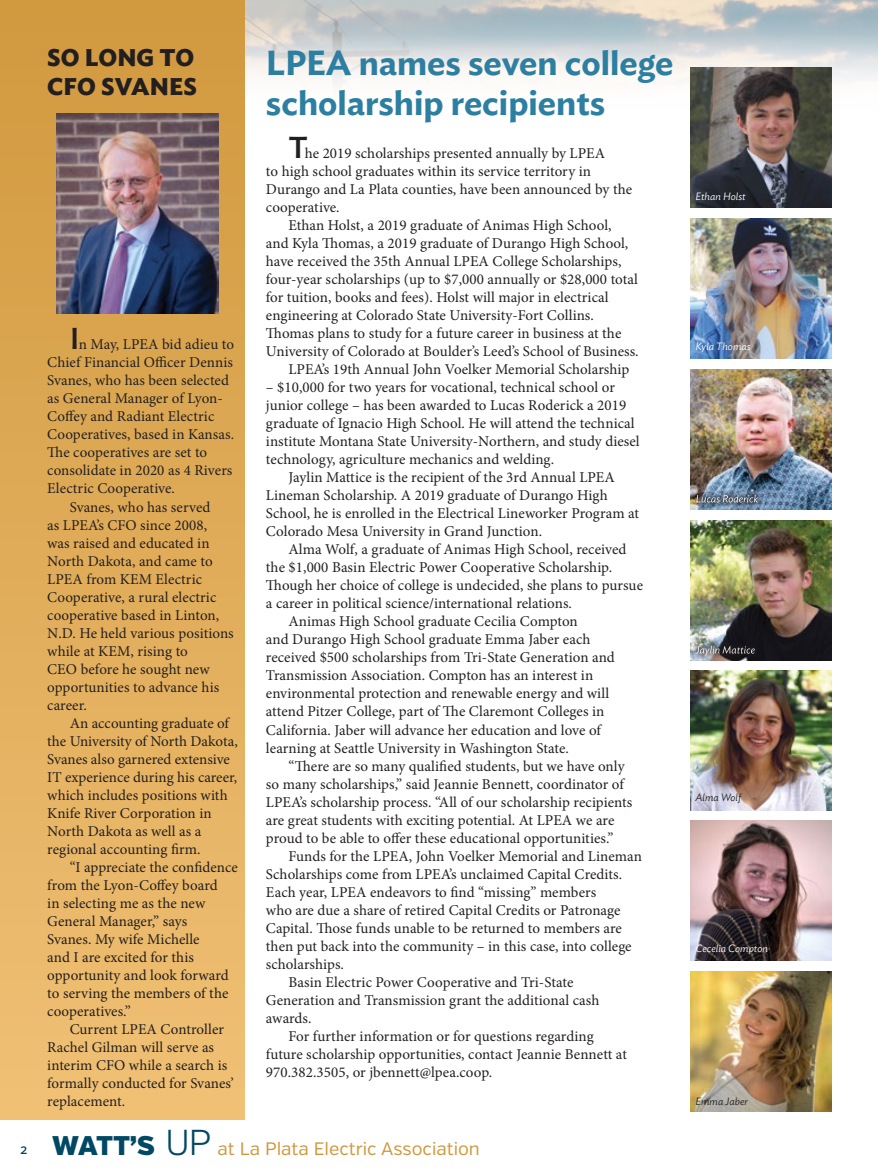
<style>
.page{position:relative;width:878px;height:1175px;background:#fff}
.page>*{position:absolute;margin:0;border:0;box-sizing:border-box;transform-origin:0 0}
.t1{font:600 34.5px/40.5px "Ideal Sans";color:#2d7fa1}
.t2{font:700 24px/28.8px "Ideal Sans";letter-spacing:.005em;color:#231f20}
.t3{font:18px "Verb";color:#d0983d}
.t4{font:15px/18px "Minion Pro";letter-spacing:.005em;color:#231f20}
.t5{font:italic 300 10.5px "Ideal Sans";letter-spacing:.005em;color:#fff}
.t6{font:italic 300 10.5px "Ideal Sans";letter-spacing:.005em;color:#231f20}
.s1{font-family:"Ideal Sans";font-weight:500;font-size:30px}
.s2{font-family:"Ideal Sans";font-size:15px;color:#004863}
.s3{font-weight:900;font-size:27px;color:#004863}
.s4{font-weight:300;font-size:36px;color:#004863}
</style>
<div class="page">
<img style="left:244px;top:0;width:634px;height:9px">
<svg style="left:244px;top:9px;width:634px;height:100px"></svg>
<div style="left:0;top:0;width:244px;height:1119px;background:linear-gradient(to bottom,#cf983f,#f0c075)"></div>
<img style="left:56px;top:113px;width:162px;height:200px">
<img style="left:690px;top:671px;width:141px;height:139px">
<img style="left:690px;top:820px;width:141px;height:140px">
<img style="left:690px;top:68px;width:141px;height:139px">
<img style="left:690px;top:972px;width:141px;height:139px">
<img style="left:690px;top:219px;width:141px;height:139px">
<img style="left:690px;top:370px;width:141px;height:139px">
<img style="left:690px;top:520px;width:141px;height:140px">
<div style="left:689px;top:487px;width:75px;height:23px;background:#231f20;opacity:.75"></div>
<svg style="left:696px;top:495px;width:62px;height:7px"></svg>
<div style="left:688px;top:638px;width:73px;height:24px;background:#231f20;opacity:.75"></div>
<svg style="left:695px;top:646px;width:59px;height:9px"></svg>
<h2 class="t2" style="left:47px;top:42px;width:151px">SO LONG TO<br>CFO SVANES</h2>
<p class="t4" style="left:70px;top:336px;width:166px"><span class="s1">I</span>n May, LPEA bid adieu to</p>
<p class="t4" style="left:47px;top:354px;width:187px">Chief Financial Officer Dennis</p>
<p class="t4" style="left:47px;top:372px;width:183px">Svanes, who has been selected</p>
<p class="t4" style="left:47px;top:390px;width:177px">as General Manager of Lyon-</p>
<p class="t4" style="left:47px;top:408px;width:169px">Coffey and Radiant Electric</p>
<p class="t4" style="left:47px;top:426px;width:188px">Cooperatives, based in Kansas.</p>
<p class="t4" style="left:47px;top:444px;width:161px">The cooperatives are set to</p>
<p class="t4" style="left:47px;top:462px;width:187px">consolidate in 2020 as 4 Rivers</p>
<p class="t4" style="left:47px;top:480px;width:129px">Electric Cooperative.</p>
<p class="t4" style="left:70px;top:498px;width:142px">Svanes, who has served</p>
<p class="t4" style="left:47px;top:516px;width:161px">as LPEA’s CFO since 2008,</p>
<p class="t4" style="left:47px;top:534px;width:164px">was raised and educated in</p>
<p class="t4" style="left:47px;top:552px;width:167px">North Dakota, and came to</p>
<p class="t4" style="left:47px;top:570px;width:156px">LPEA from KEM Electric</p>
<p class="t4" style="left:47px;top:588px;width:171px">Cooperative, a rural electric</p>
<p class="t4" style="left:47px;top:606px;width:173px">cooperative based in Linton,</p>
<p class="t4" style="left:47px;top:624px;width:188px">N.D. He held various positions</p>
<p class="t4" style="left:47px;top:642px;width:142px">while at KEM, rising to</p>
<p class="t4" style="left:47px;top:660px;width:164px">CEO before he sought new</p>
<p class="t4" style="left:47px;top:678px;width:173px">opportunities to advance his</p>
<p class="t4" style="left:47px;top:696px;width:41px">career.</p>
<p class="t4" style="left:70px;top:714px;width:161px">An accounting graduate of</p>
<p class="t4" style="left:47px;top:732px;width:192px">the University of North Dakota,</p>
<p class="t4" style="left:47px;top:750px;width:184px">Svanes also garnered extensive</p>
<p class="t4" style="left:47px;top:768px;width:191px">IT experience during his career,</p>
<p class="t4" style="left:47px;top:786px;width:182px">which includes positions with</p>
<p class="t4" style="left:47px;top:804px;width:166px">Knife River Corporation in</p>
<p class="t4" style="left:47px;top:822px;width:156px">North Dakota as well as a</p>
<p class="t4" style="left:47px;top:840px;width:155px">regional accounting firm.</p>
<p class="t4" style="left:70px;top:858px;width:170px">“I appreciate the confidence</p>
<p class="t4" style="left:47px;top:876px;width:172px">from the Lyon-Coffey board</p>
<p class="t4" style="left:47px;top:894px;width:160px">in selecting me as the new</p>
<p class="t4" style="left:47px;top:912px;width:141px">General Manager,” says</p>
<p class="t4" style="left:47px;top:930px;width:154px">Svanes. My wife Michelle</p>
<p class="t4" style="left:47px;top:948px;width:148px">and I are excited for this</p>
<p class="t4" style="left:47px;top:966px;width:183px">opportunity and look forward</p>
<p class="t4" style="left:47px;top:984px;width:183px">to serving the members of the</p>
<p class="t4" style="left:47px;top:1002px;width:85px">cooperatives.”</p>
<p class="t4" style="left:70px;top:1020px;width:156px">Current LPEA Controller</p>
<p class="t4" style="left:47px;top:1038px;width:168px">Rachel Gilman will serve as</p>
<p class="t4" style="left:47px;top:1056px;width:181px">interim CFO while a search is</p>
<p class="t4" style="left:47px;top:1074px;width:188px">formally conducted for Svanes’</p>
<p class="t4" style="left:47px;top:1092px;width:79px">replacement.</p>
<h1 class="t1" style="left:266px;top:40px;width:409px">LPEA names seven college scholarship recipients</h1>
<p class="t4" style="left:266px;top:144px;width:368px;text-indent:22px"><span class="s1">T</span>he 2019 scholarships presented annually by LPEA<br>to high school graduates within its service territory in Durango and La Plata counties, have been announced by the cooperative.</p>
<p class="t4" style="left:288px;top:216px;width:324px">Ethan Holst, a 2019 graduate of Animas High School,</p>
<p class="t4" style="left:266px;top:234px;width:364px">and Kyla Thomas, a 2019 graduate of Durango High School,</p>
<p class="t4" style="left:266px;top:252px;width:357px">have received the 35th Annual LPEA College Scholarships,</p>
<p class="t4" style="left:266px;top:270px;width:373px">four-year scholarships (up to $7,000 annually or $28,000 total</p>
<p class="t4" style="left:266px;top:288px;width:344px">for tuition, books and fees). Holst will major in electrical</p>
<p class="t4" style="left:266px;top:306px;width:329px">engineering at Colorado State University-Fort Collins.</p>
<p class="t4" style="left:266px;top:324px;width:357px">Thomas plans to study for a future career in business at the</p>
<p class="t4" style="left:266px;top:342px;width:374px">University of Colorado at Boulder’s Leed’s School of Business.</p>
<p class="t4" style="left:288px;top:360px;width:342px">LPEA’s 19th Annual John Voelker Memorial Scholarship</p>
<p class="t4" style="left:266px;top:378px;width:350px">– $10,000 for two years for vocational, technical school or</p>
<p class="t4" style="left:266px;top:396px;width:362px">junior college – has been awarded to Lucas Roderick a 2019</p>
<p class="t4" style="left:266px;top:414px;width:370px">graduate of Ignacio High School. He will attend the technical</p>
<p class="t4" style="left:266px;top:432px;width:375px">institute Montana State University-Northern, and study diesel</p>
<p class="t4" style="left:266px;top:450px;width:290px">technology, agriculture mechanics and welding.</p>
<p class="t4" style="left:288px;top:468px;width:328px">Jaylin Mattice is the recipient of the 3rd Annual LPEA</p>
<p class="t4" style="left:266px;top:486px;width:343px">Lineman Scholarship. A 2019 graduate of Durango High</p>
<p class="t4" style="left:266px;top:504px;width:375px">School, he is enrolled in the Electrical Lineworker Program at</p>
<p class="t4" style="left:266px;top:522px;width:278px">Colorado Mesa University in Grand Junction.</p>
<p class="t4" style="left:288px;top:540px;width:339px">Alma Wolf, a graduate of Animas High School, received</p>
<p class="t4" style="left:266px;top:558px;width:348px">the $1,000 Basin Electric Power Cooperative Scholarship.</p>
<p class="t4" style="left:266px;top:576px;width:378px">Though her choice of college is undecided, she plans to pursue</p>
<p class="t4" style="left:266px;top:594px;width:307px">a career in political science/international relations.</p>
<p class="t4" style="left:288px;top:612px;width:291px">Animas High School graduate Cecilia Compton</p>
<p class="t4" style="left:266px;top:630px;width:326px">and Durango High School graduate Emma Jaber each</p>
<p class="t4" style="left:266px;top:648px;width:350px">received $500 scholarships from Tri-State Generation and</p>
<p class="t4" style="left:266px;top:666px;width:329px">Transmission Association. Compton has an interest in</p>
<p class="t4" style="left:266px;top:684px;width:345px">environmental protection and renewable energy and will</p>
<p class="t4" style="left:266px;top:702px;width:340px">attend Pitzer College, part of The Claremont Colleges in</p>
<p class="t4" style="left:266px;top:720px;width:336px">California. Jaber will advance her education and love of</p>
<p class="t4" style="left:266px;top:738px;width:304px">learning at Seattle University in Washington State.</p>
<p class="t4" style="left:288px;top:756px;width:337px">“There are so many qualified students, but we have only</p>
<p class="t4" style="left:266px;top:774px;width:359px">so many scholarships,” said Jeannie Bennett, coordinator of</p>
<p class="t4" style="left:266px;top:792px;width:368px">LPEA’s scholarship process. “All of our scholarship recipients</p>
<p class="t4" style="left:266px;top:810px;width:350px">are great students with exciting potential. At LPEA we are</p>
<p class="t4" style="left:266px;top:828px;width:349px">proud to be able to offer these educational opportunities.”</p>
<p class="t4" style="left:288px;top:846px;width:355px">Funds for the LPEA, John Voelker Memorial and Lineman</p>
<p class="t4" style="left:266px;top:864px;width:358px">Scholarships come from LPEA’s unclaimed Capital Credits.</p>
<p class="t4" style="left:266px;top:882px;width:332px">Each year, LPEA endeavors to find “missing” members</p>
<p class="t4" style="left:266px;top:900px;width:356px">who are due a share of retired Capital Credits or Patronage</p>
<p class="t4" style="left:266px;top:918px;width:357px">Capital. Those funds unable to be returned to members are</p>
<p class="t4" style="left:266px;top:936px;width:367px">then put back into the community – in this case, into college</p>
<p class="t4" style="left:266px;top:954px;width:80px">scholarships.</p>
<p class="t4" style="left:288px;top:972px;width:286px">Basin Electric Power Cooperative and Tri-State</p>
<p class="t4" style="left:266px;top:990px;width:335px">Generation and Transmission grant the additional cash</p>
<p class="t4" style="left:266px;top:1008px;width:47px">awards.</p>
<p class="t4" style="left:288px;top:1026px;width:307px">For further information or for questions regarding</p>
<p class="t4" style="left:266px;top:1044px;width:362px">future scholarship opportunities, contact Jeannie Bennett at</p>
<p class="t4" style="left:266px;top:1062px;width:228px">970.382.3505, or jbennett@lpea.coop.</p>
<p class="t3" style="left:20px;top:1137px;width:461px"><span class="s2">2</span> <span class="s3">WATT’S</span> <span class="s4">UP</span> at La Plata Electric Association</p>
<p class="t5" style="left:695px;top:188px;width:52px">Ethan Holst</p>
<p class="t5" style="left:695px;top:338px;width:57px">Kyla Thomas</p>
<p class="t6" style="left:695px;top:789px;width:47px">Alma Wolf</p>
<p class="t5" style="left:695px;top:940px;width:74px">Cecelia Compton</p>
<p class="t6" style="left:695px;top:1093px;width:54px">Emma Jaber</p>
</div>
